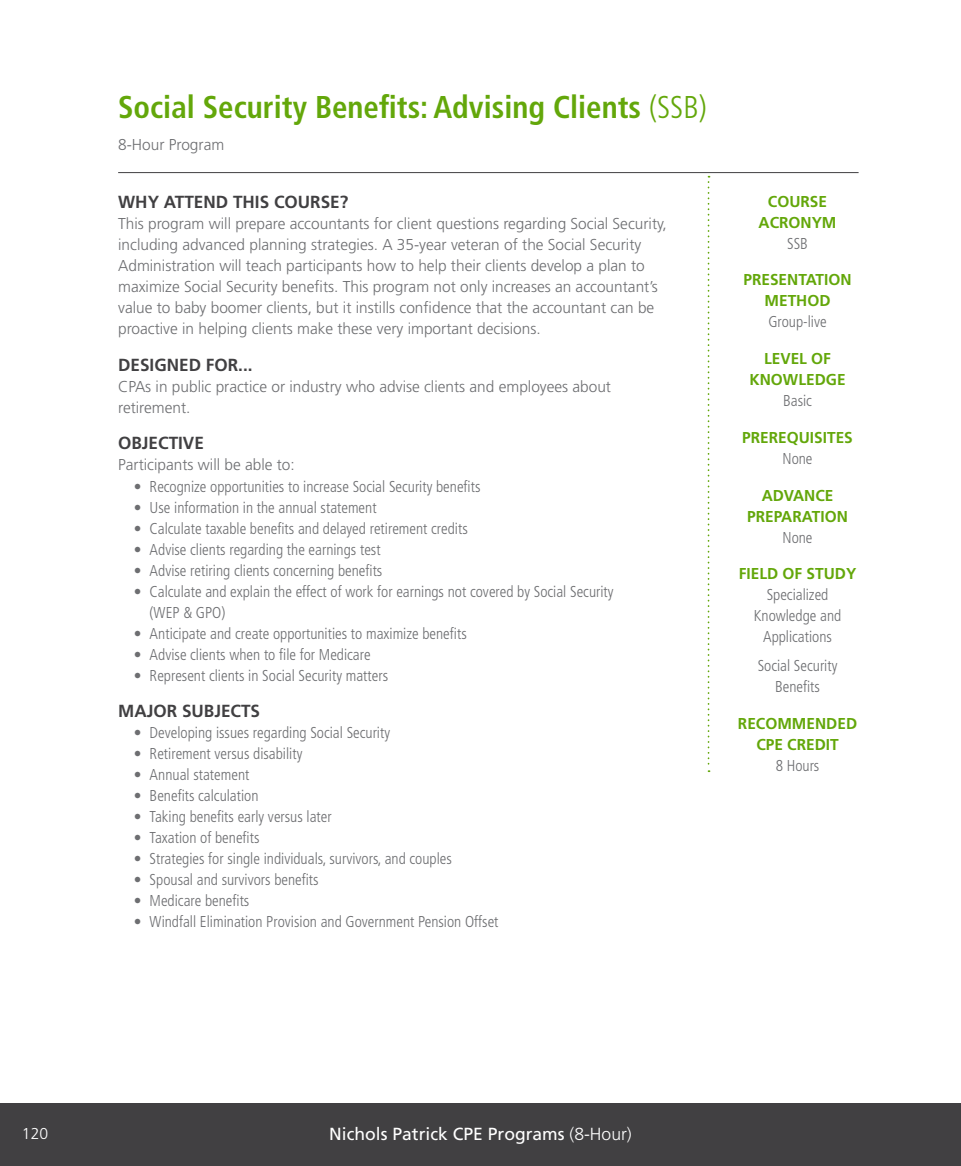
<style>
.page{position:relative;width:961px;height:1166px;background:#fff}
.page>*{position:absolute;margin:0;border:0;box-sizing:border-box;transform-origin:0 0}
.t1{font:700 condensed 31.5px "Frutiger LT Std";color:#63a70a}
.t2{font:700 17.5px "Frutiger LT Std";color:#414042}
.t3{font:17.5px "Frutiger LT Std";color:#fff}
.t4{font:300 condensed 15.75px/21px "Frutiger LT Std";color:#6d6e71;text-align:center}
.t5{font:300 15.75px/21px "Frutiger LT Std";color:#6d6e71}
.t6{font:700 15.75px/21px "Frutiger LT Std";color:#63a70a;text-align:center}
.t7{font:300 15.75px "Frutiger LT Std";color:#fff}
.s1{font-weight:300}
</style>
<div class="page">
<div style="left:0;top:1102px;width:961px;height:64px;background:#414042"></div>
<svg style="left:707px;top:176px;width:2px;height:596px"></svg>
<hr style="left:118px;top:172px;width:740px;height:1px;background:#414042">
<h1 class="t1" style="left:118px;top:89px;width:590px">Social Security Benefits: Advising Clients <span class="s1">(SSB)</span></h1>
<p class="t5" style="left:118px;top:134px;width:108px">8-Hour Program</p>
<p class="t2" style="left:118px;top:191px;width:232px">WHY ATTEND THIS COURSE?</p>
<p class="t5" style="left:118px;top:213px;width:550px">This program will prepare accountants for client questions regarding Social Security, including advanced planning strategies. A 35-year veteran of the Social Security Administration will teach participants how to help their clients develop a plan to maximize Social Security benefits. This program not only increases an accountant’s value to baby boomer clients, but it instills confidence that the accountant can be proactive in helping clients make these very important decisions.</p>
<p class="t2" style="left:118px;top:354px;width:136px">DESIGNED FOR...</p>
<p class="t5" style="left:118px;top:376px;width:494px">CPAs in public practice or industry who advise clients and employees about retirement.</p>
<p class="t2" style="left:118px;top:433px;width:87px">OBJECTIVE</p>
<p class="t5" style="left:118px;top:455px;width:178px">Participants will be able to:</p>
<p class="t4" style="left:134px;top:476px;width:348px">• Recognize opportunities to increase Social Security benefits</p>
<p class="t4" style="left:134px;top:497px;width:244px">• Use information in the annual statement</p>
<p class="t4" style="left:134px;top:518px;width:335px">• Calculate taxable benefits and delayed retirement credits</p>
<p class="t4" style="left:134px;top:539px;width:248px">• Advise clients regarding the earnings test</p>
<p class="t4" style="left:134px;top:560px;width:250px">• Advise retiring clients concerning benefits</p>
<p class="t4" style="left:150px;top:581px;width:465px;text-align:left;text-indent:-16px">• Calculate and explain the effect of work for earnings not covered by Social Security (WEP &amp; GPO)</p>
<p class="t4" style="left:134px;top:623px;width:334px">• Anticipate and create opportunities to maximize benefits</p>
<p class="t4" style="left:134px;top:644px;width:238px">• Advise clients when to file for Medicare</p>
<p class="t4" style="left:134px;top:665px;width:256px">• Represent clients in Social Security matters</p>
<p class="t2" style="left:118px;top:701px;width:143px">MAJOR SUBJECTS</p>
<p class="t4" style="left:134px;top:722px;width:258px">• Developing issues regarding Social Security</p>
<p class="t4" style="left:134px;top:743px;width:170px">• Retirement versus disability</p>
<p class="t4" style="left:134px;top:764px;width:117px">• Annual statement</p>
<p class="t4" style="left:134px;top:785px;width:126px">• Benefits calculation</p>
<p class="t4" style="left:134px;top:806px;width:199px">• Taking benefits early versus later</p>
<p class="t4" style="left:134px;top:827px;width:127px">• Taxation of benefits</p>
<p class="t4" style="left:134px;top:848px;width:319px">• Strategies for single individuals, survivors, and couples</p>
<p class="t4" style="left:134px;top:869px;width:186px">• Spousal and survivors benefits</p>
<p class="t4" style="left:134px;top:890px;width:117px">• Medicare benefits</p>
<p class="t4" style="left:134px;top:911px;width:366px">• Windfall Elimination Provision and Government Pension Offset</p>
<p class="t6" style="left:758px;top:191px;width:80px">COURSE<br>ACRONYM</p>
<p class="t4" style="left:787px;top:233px;width:22px">SSB</p>
<p class="t6" style="left:743px;top:269px;width:110px">PRESENTATION<br>METHOD</p>
<p class="t4" style="left:768px;top:312px;width:60px">Group-live</p>
<p class="t6" style="left:749px;top:348px;width:98px">LEVEL OF<br>KNOWLEDGE</p>
<p class="t4" style="left:783px;top:390px;width:30px">Basic</p>
<p class="t6" style="left:742px;top:427px;width:112px">PREREQUISITES</p>
<p class="t4" style="left:782px;top:448px;width:32px">None</p>
<p class="t6" style="left:747px;top:485px;width:102px">ADVANCE<br>PREPARATION</p>
<p class="t4" style="left:782px;top:527px;width:32px">None</p>
<p class="t6" style="left:739px;top:563px;width:119px">FIELD OF STUDY</p>
<p class="t4" style="left:754px;top:585px;width:89px">Specialized<br>Knowledge and<br>Applications</p>
<p class="t4" style="left:757px;top:655px;width:81px">Social Security<br>Benefits</p>
<p class="t6" style="left:738px;top:713px;width:121px">RECOMMENDED<br>CPE CREDIT</p>
<p class="t4" style="left:775px;top:755px;width:45px">8 Hours</p>
<p class="t7" style="left:22px;top:1125px;width:28px">120</p>
<p class="t3" style="left:329px;top:1124px;width:304px">Nichols Patrick CPE Programs <span class="s1">(8-Hour)</span></p>
</div>
